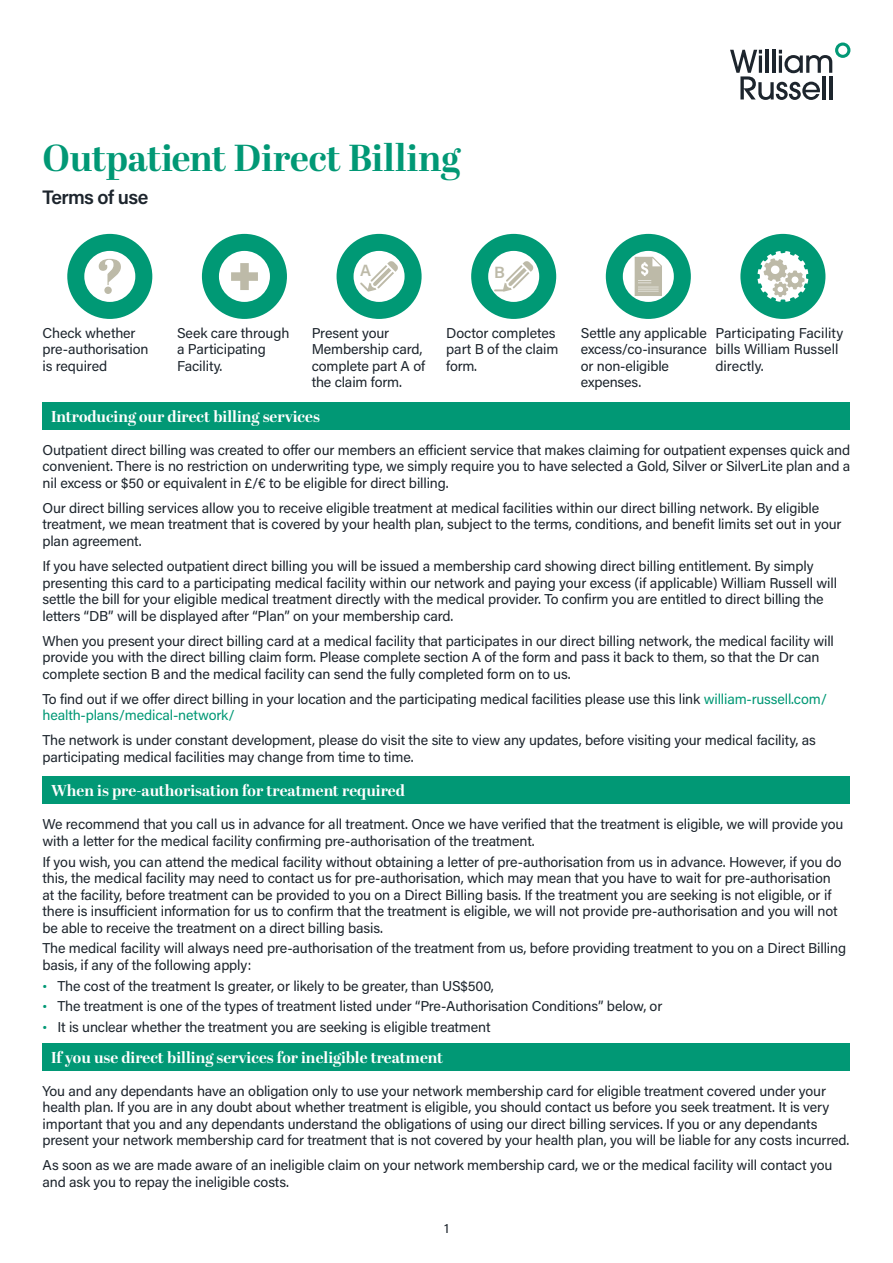
<style>
.page{position:relative;width:893px;height:1263px;background:#fff}
.page>*{position:absolute;margin:0;border:0;box-sizing:border-box;transform-origin:0 0}
.t1{font:700 37.5px "Abril Display";letter-spacing:-.005em;color:#019875}
.t2{font:600 19.5px "Acumin Pro";letter-spacing:-.035em;color:#1d252d}
.t3{font:600 16.2px "Acumin Pro";color:#bdbaa8}
.t4{font:700 15.75px "Abril Display";color:#fff}
.t5{font:14.25px/16.5px "Acumin Pro";letter-spacing:-.01em;color:#1d252d}
.t6{font:13.5px "Acumin Pro";color:#1d252d}
.s1{color:#019875}
.s2{font-family:"Abril Display";color:#019875}
</style>
<div class="page">
<svg style="left:730px;top:43px;width:120px;height:57px"></svg>
<hr style="left:822px;top:76px;width:4px;height:23px;background:#1d252d">
<hr style="left:829px;top:76px;width:3px;height:23px;background:#1d252d">
<div style="left:43px;top:402px;width:807px;height:28px;background:#019875"></div>
<div style="left:43px;top:777px;width:807px;height:27px;background:#019875"></div>
<div style="left:43px;top:1043px;width:807px;height:27px;background:#019875"></div>
<svg style="left:202px;top:234px;width:85px;height:85px"></svg>
<svg style="left:606px;top:234px;width:85px;height:85px"></svg>
<svg style="left:740px;top:234px;width:85px;height:85px"></svg>
<svg style="left:67px;top:234px;width:85px;height:85px"></svg>
<svg style="left:337px;top:234px;width:85px;height:85px"></svg>
<svg style="left:471px;top:234px;width:85px;height:85px"></svg>
<h1 class="t1" style="left:43px;top:131px;width:419px">Outpatient Direct Billing</h1>
<h2 class="t2" style="left:43px;top:184px;width:107px">Terms of use</h2>
<p class="t3" style="left:360px;top:259px;width:13px">A</p>
<p class="t3" style="left:494px;top:261px;width:12px">B</p>
<p class="t5" style="left:43px;top:324px;width:108px">Check whether pre-authorisation is required</p>
<p class="t5" style="left:177px;top:324px;width:114px">Seek care through a Participating<br>Facility.</p>
<p class="t5" style="left:312px;top:324px;width:115px">Present your<br>Membership card, complete part A of the claim form.</p>
<p class="t5" style="left:446px;top:324px;width:114px">Doctor completes part B of the claim form.</p>
<p class="t5" style="left:581px;top:324px;width:128px">Settle any applicable excess/co-insurance or non-eligible expenses.</p>
<p class="t5" style="left:715px;top:324px;width:129px">Participating Facility bills William Russell directly.</p>
<p class="t4" style="left:51px;top:406px;width:270px">Introducing our direct billing services</p>
<p class="t5" style="left:43px;top:441px;width:809px;text-align:justify">Outpatient direct billing was created to offer our members an efficient service that makes claiming for outpatient expenses quick and convenient. There is no restriction on underwriting type, we simply require you to have selected a Gold, Silver or SilverLite plan and a nil excess or $50 or equivalent in £/€ to be eligible for direct billing.</p>
<p class="t5" style="left:43px;top:499px;width:800px">Our direct billing services allow you to receive eligible treatment at medical facilities within our direct billing network. By eligible treatment, we mean treatment that is covered by your health plan, subject to the terms, conditions, and benefit limits set out in your plan agreement.</p>
<p class="t5" style="left:43px;top:557px;width:796px">If you have selected outpatient direct billing you will be issued a membership card showing direct billing entitlement. By simply presenting this card to a participating medical facility within our network and paying your excess (if applicable) William Russell will settle the bill for your eligible medical treatment directly with the medical provider. To confirm you are entitled to direct billing the letters “DB” will be displayed after “Plan” on your membership card.</p>
<p class="t5" style="left:43px;top:632px;width:793px">When you present your direct billing card at a medical facility that participates in our direct billing network, the medical facility will provide you with the direct billing claim form. Please complete section A of the form and pass it back to them, so that the Dr can complete section B and the medical facility can send the fully completed form on to us.</p>
<p class="t5" style="left:43px;top:690px;width:786px">To find out if we offer direct billing in your location and the participating medical facilities please use this link <span class="s1">william-russell.com/ health-plans/medical-network/</span></p>
<p class="t5" style="left:43px;top:731px;width:775px">The network is under constant development, please do visit the site to view any updates, before visiting your medical facility, as participating medical facilities may change from time to time.</p>
<p class="t4" style="left:51px;top:780px;width:355px">When is pre-authorisation for treatment required</p>
<p class="t5" style="left:43px;top:815px;width:802px">We recommend that you call us in advance for all treatment. Once we have verified that the treatment is eligible, we will provide you with a letter for the medical facility confirming pre-authorisation of the treatment.</p>
<p class="t5" style="left:43px;top:853px;width:801px">If you wish, you can attend the medical facility without obtaining a letter of pre-authorisation from us in advance. However, if you do this, the medical facility may need to contact us for pre-authorisation, which may mean that you have to wait for pre-authorisation at the facility, before treatment can be provided to you on a Direct Billing basis. If the treatment you are seeking is not eligible, or if there is insufficient information for us to confirm that the treatment is eligible, we will not provide pre-authorisation and you will not be able to receive the treatment on a direct billing basis.</p>
<p class="t5" style="left:43px;top:939px;width:805px">The medical facility will always need pre-authorisation of the treatment from us, before providing treatment to you on a Direct Billing basis, if any of the following apply:</p>
<p class="t5" style="left:43px;top:977px;width:453px"><span class="s2">•</span> The cost of the treatment Is greater, or likely to be greater, than US$500,</p>
<p class="t5" style="left:43px;top:997px;width:621px"><span class="s2">•</span> The treatment is one of the types of treatment listed under “Pre-Authorisation Conditions” below, or</p>
<p class="t5" style="left:43px;top:1018px;width:449px"><span class="s2">•</span> It is unclear whether the treatment you are seeking is eligible treatment</p>
<p class="t4" style="left:51px;top:1046px;width:394px">If you use direct billing services for ineligible treatment</p>
<p class="t5" style="left:43px;top:1082px;width:808px">You and any dependants have an obligation only to use your network membership card for eligible treatment covered under your health plan. If you are in any doubt about whether treatment is eligible, you should contact us before you seek treatment. It is very important that you and any dependants understand the obligations of using our direct billing services. If you or any dependants present your network membership card for treatment that is not covered by your health plan, you will be liable for any costs incurred.</p>
<p class="t5" style="left:43px;top:1156px;width:791px">As soon as we are made aware of an ineligible claim on your network membership card, we or the medical facility will contact you and ask you to repay the ineligible costs.</p>
<p class="t6" style="left:444px;top:1219px;width:6px">1</p>
</div>
